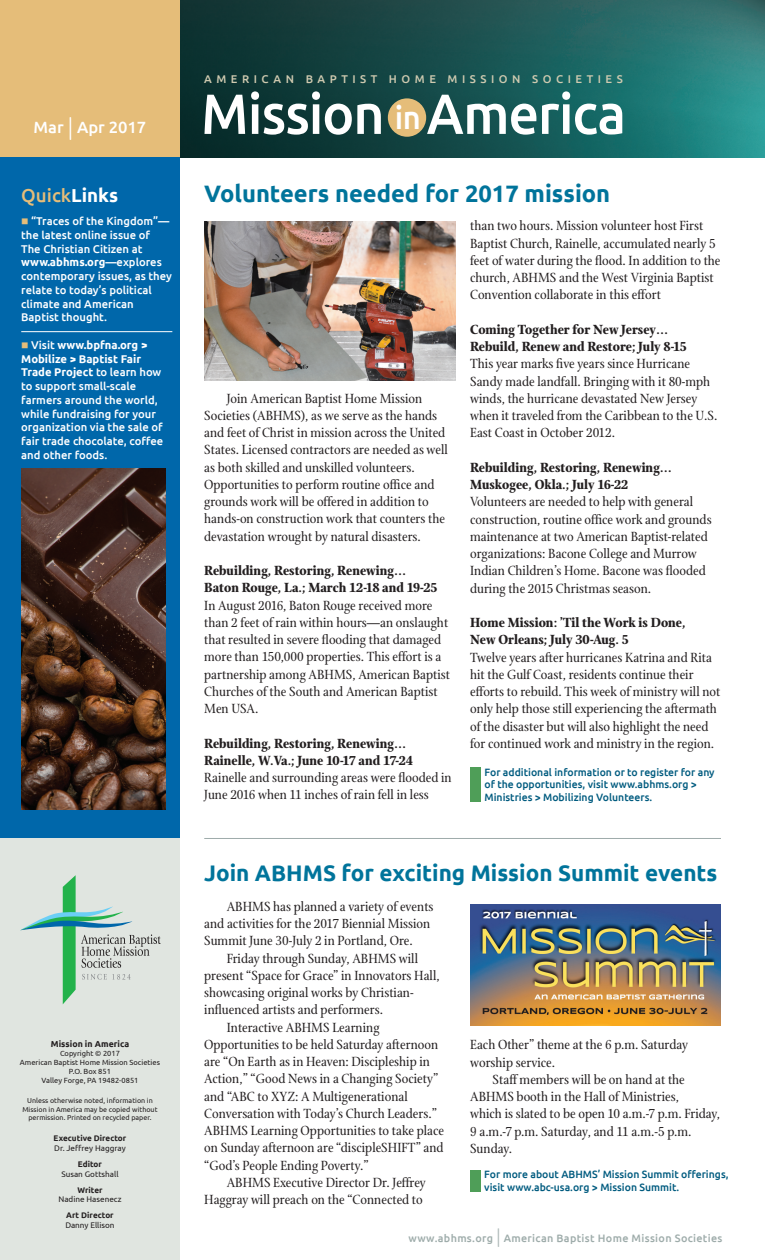
<style>
.page{position:relative;width:765px;height:1260px;background:#fff}
.page>*{position:absolute;margin:0;border:0;box-sizing:border-box;transform-origin:0 0}
.t1{font:500 56.62px "Ubuntu";color:#fff;scale:.95 1}
.t2{font:600 27.5px "Brevia";color:#aeb9b8;scale:.3 1}
.t3{font:700 23.75px "Ubuntu";color:#00749b}
.t4{font:700 22.5px "Ubuntu";color:#00749b}
.t5{font:500 18.75px "Ubuntu";color:#e5bd79}
.t6{font:500 16.25px "Ubuntu";color:#fff}
.t7{font:14.38px/17.2px "Stone Print";color:#231f20}
.t8{font:700 14.38px/17.2px "Stone Print";color:#231f20}
.t9{font:500 11.25px/13.8px "Ubuntu";color:#fff}
.t10{font:500 11.25px "Ubuntu";letter-spacing:.4em;color:#cfcab0}
.t11{font:500 10.75px "Ubuntu";letter-spacing:.03em;color:#9eacaa}
.t12{font:500 10.62px/12.8px "Ubuntu";color:#005b7f}
.t13{font:700 8.75px "Ubuntu";letter-spacing:.005em;color:#231f20}
.t14{font:8.12px "Ubuntu";color:#231f20}
.t15{font:700 8.12px "Ubuntu";letter-spacing:.005em;color:#231f20}
.t16{font:7.5px/9px "Ubuntu";color:#231f20;text-align:center}
.t17{font:7.12px/8.5px "Ubuntu";color:#231f20;text-align:center}
.s1{font-family:"Brevia";font-weight:600;font-size:33.75px}
.s2{font-weight:700;color:#fff}
.s3{color:#e5bd79}
.s4{font-weight:700}
.s5{font-size:32.5px}
</style>
<div class="page">
<div style="left:0;top:0;width:180px;height:158px;background:#e5bd79"></div>
<div style="left:0;top:158px;width:180px;height:681px;background:#0067aa"></div>
<img style="left:180px;top:0;width:585px;height:158px">
<div style="left:388px;top:98px;width:38px;height:39px;background:#e5bd79;border-radius:50%"></div>
<div style="left:0;top:839px;width:180px;height:421px;background:#e0e5e0"></div>
<hr style="left:21px;top:331px;width:151px;height:1px;background:#fff">
<svg style="left:20px;top:875px;width:141px;height:129px"></svg>
<hr style="left:204px;top:838px;width:517px;height:1px;background:#9eacaa">
<img style="left:204px;top:221px;width:251px;height:160px">
<img style="left:470px;top:904px;width:251px;height:122px">
<div style="left:470px;top:767px;width:10px;height:35px;background:#4f9e58"></div>
<div style="left:470px;top:1170px;width:10px;height:22px;background:#4f9e58"></div>
<img style="left:21px;top:468px;width:145px;height:342px">
<p class="t6" style="left:34px;top:117px;width:114px">Mar <span class="s1">I</span> Apr 2017</p>
<h3 class="t5" style="left:21px;top:184px;width:98px">Quick<span class="s2">Links</span></h3>
<p class="t9" style="left:21px;top:214px;width:152px"><span class="s3">■</span> “Traces of the Kingdom”— the latest online issue of<br>The Christian Citizen at <span class="s4">www.abhms.org</span>—explores contemporary issues, as they relate to today’s political climate and American<br>Baptist thought.</p>
<p class="t9" style="left:21px;top:338px;width:143px"><span class="s3">■</span> Visit <span class="s4">www.bpfna.org &gt;<br>Mobilize &gt; Baptist Fair<br>Trade Project</span> to learn how to support small-scale farmers around the world, while fundraising for your organization via the sale of fair trade chocolate, coffee and other foods.</p>
<p class="t13" style="left:51px;top:1039px;width:80px">Mission in America</p>
<p class="t16" style="left:20px;top:1049px;width:142px">Copyright © 2017<br>American Baptist Home Mission Societies<br>P.O. Box 851<br>Valley Forge, PA 19482-0851</p>
<p class="t17" style="left:22px;top:1096px;width:137px">Unless otherwise noted, information in<br>Mission in America may be copied without permission. Printed on recycled paper.</p>
<p class="t15" style="left:54px;top:1133px;width:74px">Executive Director</p>
<p class="t14" style="left:54px;top:1143px;width:73px">Dr. Jeffrey Haggray</p>
<p class="t15" style="left:78px;top:1159px;width:26px">Editor</p>
<p class="t14" style="left:61px;top:1169px;width:59px">Susan Gottshall</p>
<p class="t15" style="left:77px;top:1185px;width:27px">Writer</p>
<p class="t14" style="left:58px;top:1195px;width:65px">Nadine Hasenecz</p>
<p class="t15" style="left:66px;top:1211px;width:49px">Art Director</p>
<p class="t14" style="left:65px;top:1220px;width:51px">Danny Ellison</p>
<p class="t10" style="left:204px;top:72px;width:420px">Am erica n Ba ptist Hom e Mission Societies</p>
<h1 class="t1" style="left:201px;top:78px;width:449px">Mission <span class="s5">in</span> America</h1>
<h3 class="t3" style="left:204px;top:180px;width:408px">Volunteers needed for 2017 mission</h3>
<p class="t7" style="left:204px;top:390px;width:245px;text-indent:22px">Join American Baptist Home Mission Societies (ABHMS), as we serve as the hands and feet of Christ in mission across the United States. Licensed contractors are needed as well as both skilled and unskilled volunteers.<br>Opportunities to perform routine office and grounds work will be offered in addition to hands-on construction work that counters the devastation wrought by natural disasters.</p>
<p class="t8" style="left:204px;top:562px;width:235px">Rebuilding, Restoring, Renewing…<br>Baton Rouge, La.; March 12-18 and 19-25</p>
<p class="t7" style="left:204px;top:597px;width:247px">In August 2016, Baton Rouge received more than 2 feet of rain within hours—an onslaught that resulted in severe flooding that damaged more than 150,000 properties. This effort is a partnership among ABHMS, American Baptist Churches of the South and American Baptist Men USA.</p>
<p class="t8" style="left:204px;top:734px;width:210px">Rebuilding, Restoring, Renewing…<br>Rainelle, W.Va.; June 10-17 and 17-24</p>
<p class="t7" style="left:204px;top:769px;width:249px">Rainelle and surrounding areas were flooded in<br>June 2016 when 11 inches of rain fell in less</p>
<p class="t7" style="left:470px;top:217px;width:252px">than two hours. Mission volunteer host First Baptist Church, Rainelle, accumulated nearly 5 feet of water during the flood. In addition to the church, ABHMS and the West Virginia Baptist Convention collaborate in this effort</p>
<p class="t8" style="left:470px;top:321px;width:218px">Coming Together for New Jersey…<br>Rebuild, Renew and Restore; July 8-15</p>
<p class="t7" style="left:470px;top:355px;width:249px">This year marks five years since Hurricane Sandy made landfall. Bringing with it 80-mph winds, the hurricane devastated New Jersey when it traveled from the Caribbean to the U.S.<br>East Coast in October 2012.</p>
<p class="t8" style="left:470px;top:459px;width:203px">Rebuilding, Restoring, Renewing…<br>Muskogee, Okla.; July 16-22</p>
<p class="t7" style="left:470px;top:493px;width:243px">Volunteers are needed to help with general construction, routine office work and grounds maintenance at two American Baptist-related organizations: Bacone College and Murrow Indian Children’s Home. Bacone was flooded during the 2015 Christmas season.</p>
<p class="t8" style="left:470px;top:614px;width:217px">Home Mission: ’Til the Work is Done,<br>New Orleans; July 30-Aug. 5</p>
<p class="t7" style="left:470px;top:649px;width:252px">Twelve years after hurricanes Katrina and Rita hit the Gulf Coast, residents continue their efforts to rebuild. This week of ministry will not only help those still experiencing the aftermath of the disaster but will also highlight the need for continued work and ministry in the region.</p>
<p class="t12" style="left:485px;top:765px;width:232px">For additional information or to register for any of the opportunities, visit www.abhms.org &gt;<br>Ministries &gt; Mobilizing Volunteers.</p>
<h3 class="t4" style="left:204px;top:859px;width:515px">Join ABHMS for exciting Mission Summit events</h3>
<p class="t7" style="left:204px;top:898px;width:231px;text-indent:22px">ABHMS has planned a variety of events and activities for the 2017 Biennial Mission<br>Summit June 30-July 2 in Portland, Ore.</p>
<p class="t7" style="left:227px;top:950px;width:193px">Friday through Sunday, ABHMS will</p>
<p class="t7" style="left:204px;top:967px;width:237px">present “Space for Grace” in Innovators Hall,</p>
<p class="t7" style="left:204px;top:984px;width:211px">showcasing original works by Christian-</p>
<p class="t7" style="left:204px;top:1001px;width:180px">influenced artists and performers.</p>
<p class="t7" style="left:227px;top:1019px;width:154px">Interactive ABHMS Learning</p>
<p class="t7" style="left:204px;top:1036px;width:236px">Opportunities to be held Saturday afternoon</p>
<p class="t7" style="left:204px;top:1053px;width:227px">are “On Earth as in Heaven: Discipleship in</p>
<p class="t7" style="left:204px;top:1070px;width:236px">Action,” “Good News in a Changing Society”</p>
<p class="t7" style="left:204px;top:1088px;width:205px">and “ABC to XYZ: A Multigenerational</p>
<p class="t7" style="left:204px;top:1105px;width:234px">Conversation with Today’s Church Leaders.”</p>
<p class="t7" style="left:204px;top:1122px;width:241px">ABHMS Learning Opportunities to take place</p>
<p class="t7" style="left:204px;top:1139px;width:241px">on Sunday afternoon are “discipleSHIFT” and</p>
<p class="t7" style="left:204px;top:1157px;width:166px">“God’s People Ending Poverty.”</p>
<p class="t7" style="left:227px;top:1174px;width:201px">ABHMS Executive Director Dr. Jeffrey</p>
<p class="t7" style="left:204px;top:1191px;width:220px">Haggray will preach on the “Connected to</p>
<p class="t7" style="left:470px;top:1036px;width:219px">Each Other” theme at the 6 p.m. Saturday worship service.</p>
<p class="t7" style="left:470px;top:1071px;width:252px;text-indent:22px">Staff members will be on hand at the ABHMS booth in the Hall of Ministries,<br>which is slated to be open 10 a.m.-7 p.m. Friday, 9 a.m.-7 p.m. Saturday, and 11 a.m.-5 p.m.<br>Sunday.</p>
<p class="t12" style="left:484px;top:1168px;width:246px">For more about ABHMS’ Mission Summit offerings, visit www.abc-usa.org &gt; Mission Summit.</p>
<p class="t11" style="left:408px;top:1231px;width:86px">www.abhms.org</p>
<h2 class="t2" style="left:497px;top:1220px;width:11px">I</h2>
<p class="t11" style="left:504px;top:1231px;width:220px">American Baptist Home Mission Societies</p>
</div>
